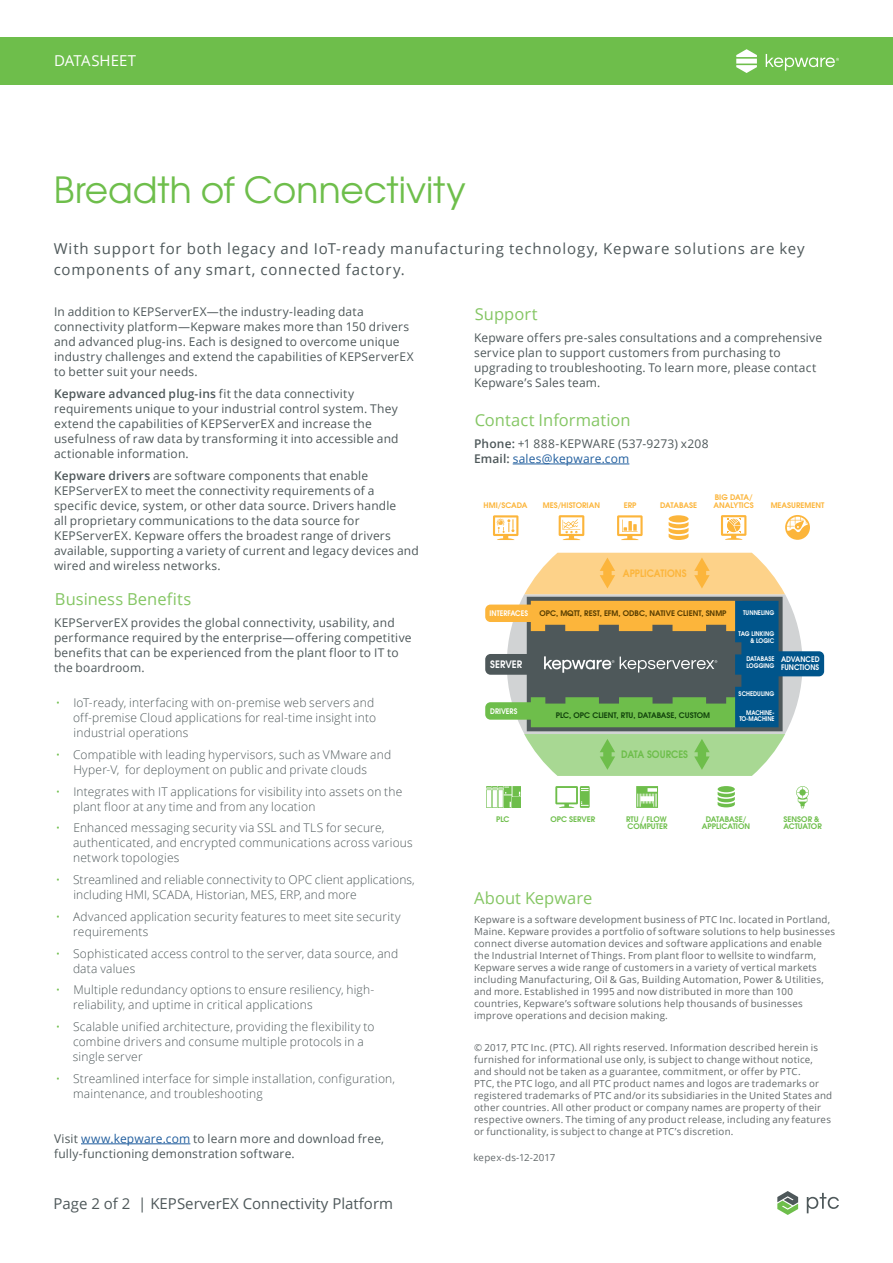
<style>
.page{position:relative;width:893px;height:1263px;background:#fff}
.page>*{position:absolute;margin:0;border:0;box-sizing:border-box;transform-origin:0 0}
.t1{font:36px "Te X Gyre Adventor";color:#6ebe4b}
.t2{font:16.5px "Open Sans";color:#85c664}
.t3{font:15px/20.2px "Open Sans";letter-spacing:.055em;color:#4e585a}
.t4{font:15px "Open Sans";color:#4e585a}
.t5{font:15px "Open Sans";color:#fff}
.t6{font:12px/15px "Open Sans";letter-spacing:.015em;color:#4e585a}
.t7{font:300 12px/15px "Open Sans";letter-spacing:.015em;color:#4e585a}
.t8{font:700 10.2px "Te X Gyre Adventor";color:#fcb53b;scale:.91 1}
.t9{font:700 10.2px "Te X Gyre Adventor";color:#6ebe4b;scale:.91 1}
.t10{font:700 10.2px "Te X Gyre Adventor";color:#fff;scale:.91 1}
.t11{font:9.75px/12px "Open Sans";letter-spacing:.025em;color:#62686a}
.t12{font:700 7.65px/7.4px "Te X Gyre Adventor";color:#6ebe4b}
.t13{font:700 7.65px "Te X Gyre Adventor";color:#fcb53b}
.t14{font:700 7.65px "Te X Gyre Adventor";color:#563c00}
.t15{font:700 7.65px/7.6px "Te X Gyre Adventor";color:#fff;scale:.91 1}
.t16{font:700 7.65px "Te X Gyre Adventor";color:#11430b}
.t17{font:700 7.65px "Te X Gyre Adventor";letter-spacing:-.02em;color:#fcb53b}
.t18{font:700 6.45px/6.4px "Te X Gyre Adventor";color:#fff;text-align:right;scale:.91 1}
.t19{font:700 6.45px/6.4px "Te X Gyre Adventor";letter-spacing:-.025em;color:#fff;text-align:right;scale:.91 1}
.s1{font-weight:600}
.s2{color:#6ebe4b}
.s3{color:#215e9e}
</style>
<div class="page">
<div style="left:0;top:37px;width:893px;height:48px;background:#6ebe4b"></div>
<svg style="left:777px;top:1191px;width:21px;height:24px"></svg>
<svg style="left:807px;top:1193px;width:32px;height:20px"></svg>
<svg style="left:766px;top:54px;width:73px;height:17px"></svg>
<svg style="left:736px;top:49px;width:21px;height:24px"></svg>
<hr style="left:81px;top:1143px;width:109px;height:1px;background:#215e9e">
<hr style="left:513px;top:464px;width:116px;height:1px;background:#215e9e">
<svg style="left:486px;top:786px;width:35px;height:22px"></svg>
<svg style="left:636px;top:786px;width:22px;height:22px"></svg>
<svg style="left:718px;top:786px;width:17px;height:21px"></svg>
<svg style="left:796px;top:786px;width:13px;height:22px"></svg>
<svg style="left:555px;top:786px;width:35px;height:22px"></svg>
<svg style="left:669px;top:515px;width:20px;height:25px"></svg>
<svg style="left:721px;top:515px;width:25px;height:25px"></svg>
<svg style="left:785px;top:515px;width:25px;height:25px"></svg>
<svg style="left:493px;top:515px;width:25px;height:25px"></svg>
<svg style="left:559px;top:515px;width:25px;height:25px"></svg>
<svg style="left:617px;top:515px;width:26px;height:25px"></svg>
<div style="left:485px;top:654px;width:57px;height:21px;background:#4e585a;border-radius:5px"></div>
<div style="left:485px;top:702px;width:52px;height:18px;background:#6ebe4b;border-radius:5px"></div>
<div style="left:485px;top:605px;width:52px;height:17px;background:#fcb53b;border-radius:5px"></div>
<div style="left:766px;top:651px;width:58px;height:25px;background:#00558b;border-radius:5px"></div>
<svg style="left:507px;top:553px;width:296px;height:223px;background:#9ca881"></svg>
<p class="t5" style="left:54px;top:50px;width:84px">DATASHEET</p>
<h1 class="t1" style="left:54px;top:162px;width:413px">Breadth of Connectivity</h1>
<p class="t3" style="left:54px;top:238px;width:753px">With support for both legacy and IoT-ready manufacturing technology, Kepware solutions are key components of any smart, connected factory.</p>
<p class="t6" style="left:54px;top:304px;width:361px">In addition to KEPServerEX—the industry-leading data connectivity platform—Kepware makes more than 150 drivers and advanced plug-ins. Each is designed to overcome unique industry challenges and extend the capabilities of KEPServerEX to better suit your needs.</p>
<p class="t6" style="left:54px;top:386px;width:346px"><span class="s1">Kepware advanced plug-ins</span> fit the data connectivity requirements unique to your industrial control system. They extend the capabilities of KEPServerEX and increase the usefulness of raw data by transforming it into accessible and actionable information.</p>
<p class="t6" style="left:54px;top:468px;width:366px"><span class="s1">Kepware drivers</span> are software components that enable KEPServerEX to meet the connectivity requirements of a specific device, system, or other data source. Drivers handle<br>all proprietary communications to the data source for KEPServerEX. Kepware offers the broadest range of drivers available, supporting a variety of current and legacy devices and wired and wireless networks.</p>
<h2 class="t2" style="left:55px;top:588px;width:138px">Business Benefits</h2>
<p class="t6" style="left:54px;top:615px;width:359px">KEPServerEX provides the global connectivity, usability, and performance required by the enterprise—offering competitive benefits that can be experienced from the plant floor to IT to the boardroom.</p>
<p class="t7" style="left:73px;top:695px;width:305px;text-indent:-17px"><span class="s2">•</span> IoT-ready, interfacing with on-premise web servers and off-premise Cloud applications for real-time insight into industrial operations</p>
<p class="t7" style="left:56px;top:747px;width:337px;text-align:center"><span class="s2">•</span> Compatible with leading hypervisors, such as VMware and<br>Hyper-V, for deployment on public and private clouds</p>
<p class="t7" style="left:73px;top:783px;width:331px;text-indent:-18px"><span class="s2">•</span> Integrates with IT applications for visibility into assets on the plant floor at any time and from any location</p>
<p class="t7" style="left:73px;top:820px;width:341px;text-indent:-17px"><span class="s2">•</span> Enhanced messaging security via SSL and TLS for secure, authenticated, and encrypted communications across various network topologies</p>
<p class="t7" style="left:74px;top:872px;width:343px;text-indent:-18px"><span class="s2">•</span> Streamlined and reliable connectivity to OPC client applications, including HMI, SCADA, Historian, MES, ERP, and more</p>
<p class="t7" style="left:73px;top:909px;width:329px;text-indent:-18px"><span class="s2">•</span> Advanced application security features to meet site security requirements</p>
<p class="t7" style="left:73px;top:945px;width:327px;text-indent:-17px"><span class="s2">•</span> Sophisticated access control to the server, data source, and data values</p>
<p class="t7" style="left:73px;top:982px;width:303px;text-indent:-18px"><span class="s2">•</span> Multiple redundancy options to ensure resiliency, high&shy;reliability, and uptime in critical applications</p>
<p class="t7" style="left:73px;top:1019px;width:303px;text-indent:-17px"><span class="s2">•</span> Scalable unified architecture, providing the flexibility to combine drivers and consume multiple protocols in a single server</p>
<p class="t7" style="left:73px;top:1071px;width:323px;text-indent:-18px"><span class="s2">•</span> Streamlined interface for simple installation, configuration, maintenance, and troubleshooting</p>
<p class="t6" style="left:54px;top:1131px;width:332px">Visit <span class="s3">www.kepware.com</span> to learn more and download free, fully-functioning demonstration software.</p>
<p class="t4" style="left:53px;top:1193px;width:341px">Page 2 of 2 | KEPServerEX Connectivity Platform</p>
<h2 class="t2" style="left:475px;top:302px;width:64px">Support</h2>
<p class="t6" style="left:474px;top:329px;width:350px">Kepware offers pre-sales consultations and a comprehensive service plan to support customers from purchasing to upgrading to troubleshooting. To learn more, please contact Kepware’s Sales team.</p>
<h2 class="t2" style="left:475px;top:409px;width:157px">Contact Information</h2>
<p class="t6" style="left:474px;top:436px;width:236px"><span class="s1">Phone:</span> +1 888-KEPWARE (537-9273) x208<br><span class="s1">Email:</span> <span class="s3">sales@kepware.com</span></p>
<p class="t13" style="left:715px;top:491px;width:39px">BIG DATA/</p>
<p class="t13" style="left:484px;top:498px;width:46px">HMI/SCADA</p>
<p class="t13" style="left:543px;top:498px;width:59px">MES/HISTORIAN</p>
<p class="t13" style="left:624px;top:498px;width:14px">ERP</p>
<p class="t13" style="left:714px;top:498px;width:42px">ANALYTICS</p>
<p class="t13" style="left:771px;top:498px;width:55px">MEASUREMENT</p>
<p class="t17" style="left:660px;top:498px;width:38px">DATABASE</p>
<p class="t8" style="left:623px;top:564px;width:72px">APPLICATIONS</p>
<p class="t15" style="left:490px;top:609px;width:44px">INTERFACES</p>
<p class="t14" style="left:539px;top:606px;width:189px">OPC, MQTT, REST, EFM, ODBC, NATIVE CLIENT, SNMP</p>
<p class="t18" style="left:743px;top:608px;width:36px">TUNNELING</p>
<p class="t18" style="left:739px;top:630px;width:41px">TAG LINKING &amp; LOGIC</p>
<p class="t18" style="left:746px;top:655px;width:32px;text-align:left">DATABASE<br>LOGGING</p>
<p class="t10" style="left:490px;top:655px;width:36px">SERVER</p>
<p class="t15" style="left:781px;top:655px;width:44px">ADVANCED<br>FUNCTIONS</p>
<p class="t15" style="left:490px;top:706px;width:31px">DRIVERS</p>
<p class="t16" style="left:556px;top:709px;width:156px">PLC, OPC CLIENT, RTU, DATABASE, CUSTOM</p>
<p class="t9" style="left:621px;top:746px;width:75px">DATA SOURCES</p>
<p class="t18" style="left:739px;top:689px;width:41px">SCHEDULING</p>
<p class="t19" style="left:739px;top:709px;width:40px">MACHINE-<br>TO-MACHINE</p>
<p class="t12" style="left:496px;top:814px;width:15px">PLC</p>
<p class="t12" style="left:626px;top:814px;width:43px">RTU / FLOW<br>COMPUTER</p>
<p class="t12" style="left:702px;top:814px;width:50px;text-align:center">DATABASE/<br>APPLICATION</p>
<p class="t12" style="left:783px;top:814px;width:40px">SENSOR &amp;<br>ACTUATOR</p>
<p class="t12" style="left:550px;top:814px;width:46px">OPC SERVER</p>
<h2 class="t2" style="left:474px;top:887px;width:120px">About Kepware</h2>
<p class="t11" style="left:474px;top:913px;width:363px">Kepware is a software development business of PTC Inc. located in Portland, Maine. Kepware provides a portfolio of software solutions to help businesses connect diverse automation devices and software applications and enable the Industrial Internet of Things. From plant floor to wellsite to windfarm, Kepware serves a wide range of customers in a variety of vertical markets including Manufacturing, Oil &amp; Gas, Building Automation, Power &amp; Utilities, and more. Established in 1995 and now distributed in more than 100 countries, Kepware’s software solutions help thousands of businesses improve operations and decision making.</p>
<p class="t11" style="left:474px;top:1041px;width:360px">© 2017, PTC Inc. (PTC). All rights reserved. Information described herein is furnished for informational use only, is subject to change without notice, and should not be taken as a guarantee, commitment, or offer by PTC.<br>PTC, the PTC logo, and all PTC product names and logos are trademarks or registered trademarks of PTC and/or its subsidiaries in the United States and other countries. All other product or company names are property of their respective owners. The timing of any product release, including any features or functionality, is subject to change at PTC’s discretion.</p>
<p class="t11" style="left:473px;top:1151px;width:83px">kepex-ds-12-2017</p>
</div>
